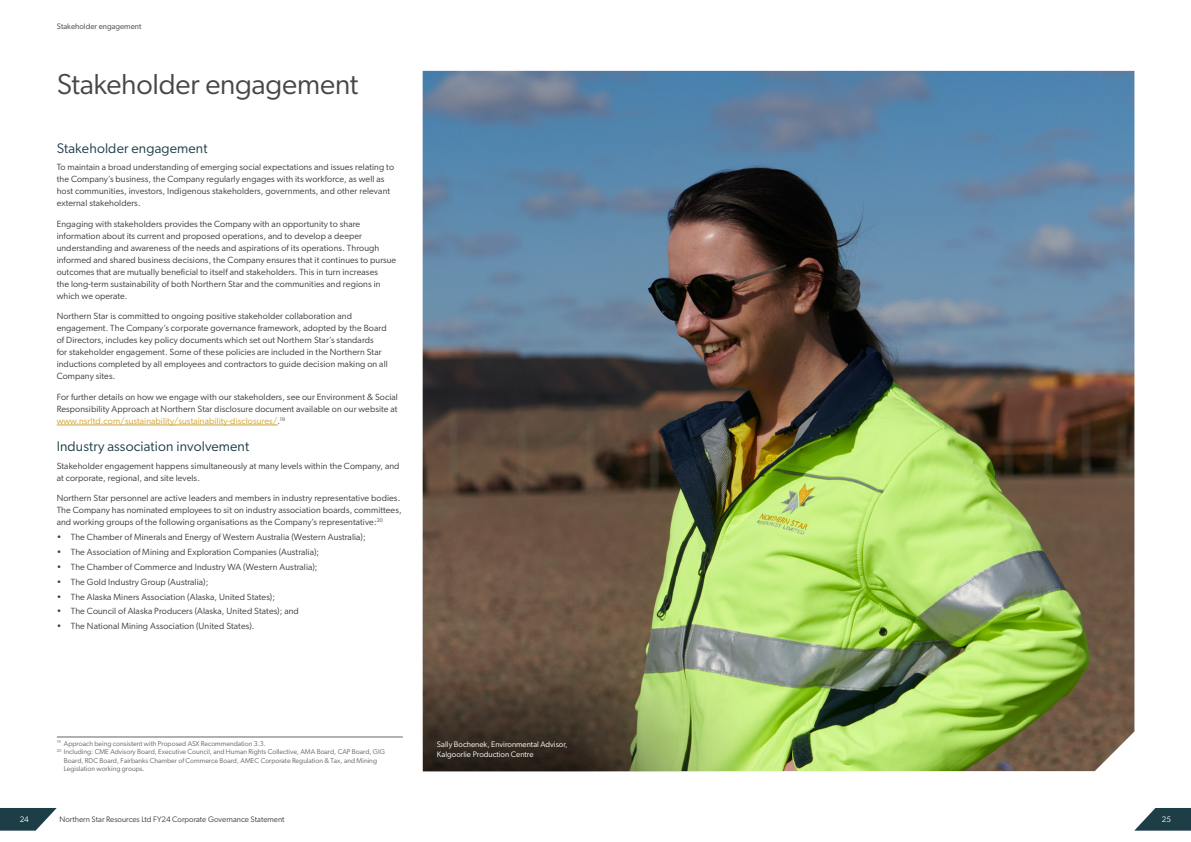
<style>
.page{position:relative;width:1191px;height:842px;background:#fff}
.page>*{position:absolute;margin:0;border:0;box-sizing:border-box;transform-origin:0 0}
.t1{font:29px "Gibson";letter-spacing:-.005em;color:#484648}
.t2{font:14px "Gibson";letter-spacing:.01em;color:#1d3d47}
.t3{font:9px/12px "Gibson";letter-spacing:.01em;color:#3b3a3c}
.t4{font:8px "Gibson";color:#414042}
.t5{font:8px/10px "Gibson";color:#fff}
.t6{font:7px "Gibson";color:#636466}
.s1{color:#d1a32c}
</style>
<div class="page">
<hr style="left:57px;top:425px;width:221px;height:1px;background:#d1a32c">
<img style="left:423px;top:71px;width:711px;height:700px">
<hr style="left:57px;top:737px;width:346px;height:1px;background:#636466">
<svg style="left:423px;top:655px;width:382px;height:116px;background:#73794d"></svg>
<svg style="left:1134px;top:808px;width:57px;height:23px"></svg>
<svg style="left:0;top:808px;width:57px;height:23px"></svg>
<p class="t4" style="left:57px;top:22px;width:86px">Stakeholder engagement</p>
<h1 class="t1" style="left:57px;top:67px;width:303px">Stakeholder engagement</h1>
<h2 class="t2" style="left:57px;top:139px;width:152px">Stakeholder engagement</h2>
<p class="t3" style="left:57px;top:161px;width:339px">To maintain a broad understanding of emerging social expectations and issues relating to the Company’s business, the Company regularly engages with its workforce, as well as host communities, investors, Indigenous stakeholders, governments, and other relevant external stakeholders.</p>
<p class="t3" style="left:57px;top:218px;width:341px">Engaging with stakeholders provides the Company with an opportunity to share information about its current and proposed operations, and to develop a deeper understanding and awareness of the needs and aspirations of its operations. Through informed and shared business decisions, the Company ensures that it continues to pursue outcomes that are mutually beneficial to itself and stakeholders. This in turn increases<br>the long-term sustainability of both Northern Star and the communities and regions in which we operate.</p>
<p class="t3" style="left:57px;top:310px;width:332px">Northern Star is committed to ongoing positive stakeholder collaboration and engagement. The Company’s corporate governance framework, adopted by the Board of Directors, includes key policy documents which set out Northern Star’s standards<br>for stakeholder engagement. Some of these policies are included in the Northern Star inductions completed by all employees and contractors to guide decision making on all Company sites.</p>
<p class="t3" style="left:57px;top:390px;width:343px;text-align:justify">For further details on how we engage with our stakeholders, see our Environment &amp; Social Responsibility Approach at Northern Star disclosure document available on our website at <span class="s1">www.nsrltd.com/sustainability/sustainability-disclosures/</span>.<sup>19</sup></p>
<h2 class="t2" style="left:57px;top:438px;width:194px">Industry association involvement</h2>
<p class="t3" style="left:57px;top:460px;width:344px">Stakeholder engagement happens simultaneously at many levels within the Company, and at corporate, regional, and site levels.</p>
<p class="t3" style="left:57px;top:492px;width:346px">Northern Star personnel are active leaders and members in industry representative bodies.<br>The Company has nominated employees to sit on industry association boards, committees, and working groups of the following organisations as the Company’s representative:<sup>20</sup></p>
<p class="t3" style="left:57px;top:531px;width:310px">• The Chamber of Minerals and Energy of Western Australia (Western Australia);</p>
<p class="t3" style="left:57px;top:546px;width:264px">• The Association of Mining and Exploration Companies (Australia);</p>
<p class="t3" style="left:57px;top:561px;width:262px">• The Chamber of Commerce and Industry WA (Western Australia);</p>
<p class="t3" style="left:57px;top:575px;width:153px">• The Gold Industry Group (Australia);</p>
<p class="t3" style="left:57px;top:590px;width:220px">• The Alaska Miners Association (Alaska, United States);</p>
<p class="t3" style="left:57px;top:605px;width:244px">• The Council of Alaska Producers (Alaska, United States); and</p>
<p class="t3" style="left:57px;top:620px;width:199px">• The National Mining Association (United States).</p>
<p class="t6" style="left:57px;top:739px;width:211px"><sup>19</sup> Approach being consistent with Proposed ASX Recommendation 3.3.</p>
<p class="t6" style="left:57px;top:747px;width:329px"><sup>20</sup> Including: CME Advisory Board, Executive Council, and Human Rights Collective, AMA Board, CAP Board, GIG</p>
<p class="t6" style="left:64px;top:756px;width:314px">Board, RDC Board, Fairbanks Chamber of Commerce Board, AMEC Corporate Regulation &amp; Tax, and Mining</p>
<p class="t6" style="left:64px;top:764px;width:82px">Legislation working groups.</p>
<p class="t5" style="left:437px;top:739px;width:132px">Sally Bochenek, Environmental Advisor,<br>Kalgoorlie Production Centre</p>
<p class="t5" style="left:20px;top:814px;width:11px">24</p>
<p class="t4" style="left:60px;top:814px;width:226px">Northern Star Resources Ltd FY24 Corporate Governance Statement</p>
<p class="t5" style="left:1162px;top:814px;width:11px">25</p>
</div>
